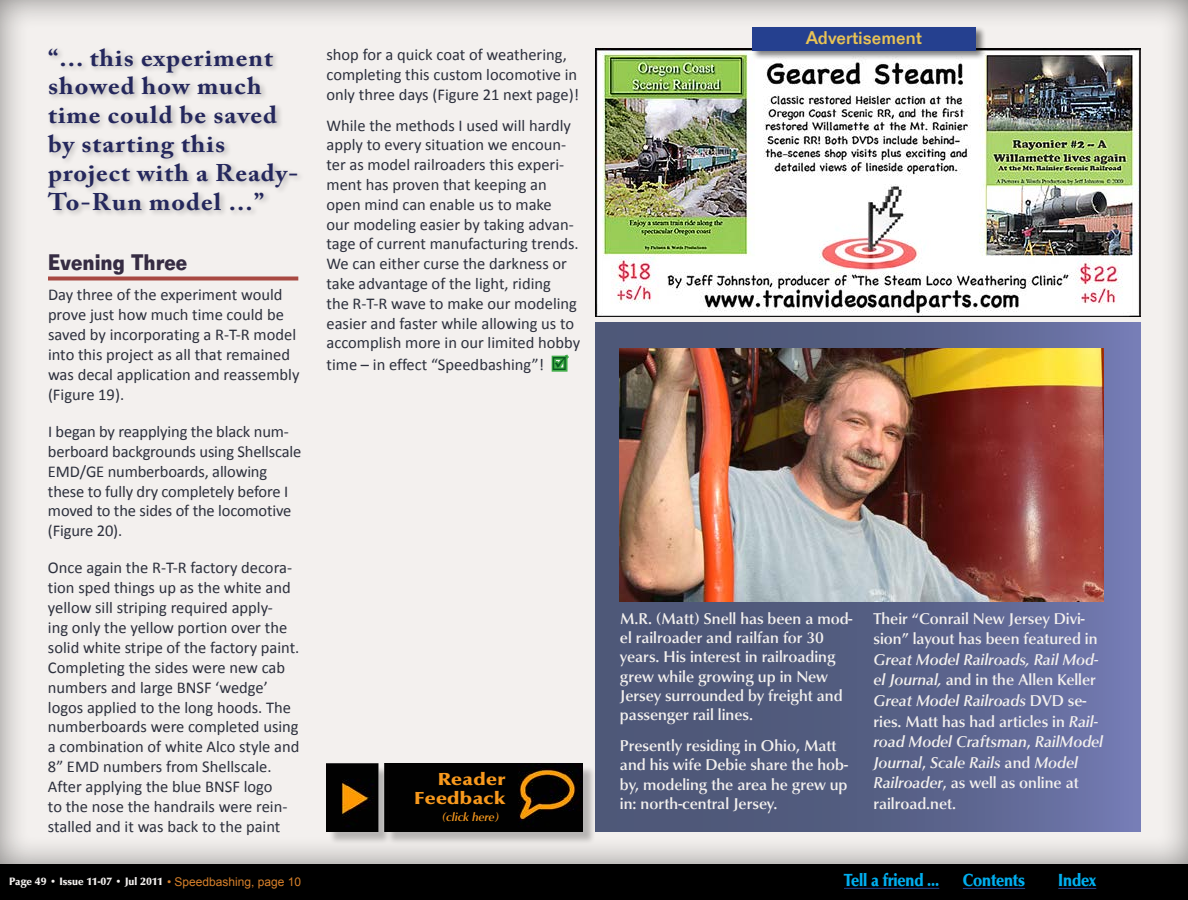
<style>
.page{position:relative;width:1188px;height:900px;background:#fff}
.page>*{position:absolute;margin:0;border:0;box-sizing:border-box;transform-origin:0 0}
.Body_text_no_dropcap{font:700 24px/28.8px "Adobe Caslon Pro";letter-spacing:.04em;color:#24275c;scale:1.08 1}
.Body_text_-_with_dro{font:700 22px "Folio LT";color:#362c43;scale:.85 1}
.t1{font:18px "URW Classico Blac";letter-spacing:-.01em;color:#00aeef;scale:.9 1}
.t2{font:18px "URW Classico T Blac";letter-spacing:.02em;color:#f8991d;scale:1.2 1}
.t3{font:500 18px "Folio";color:#e9c355}
.Body_text_-_with_dro-2{font:16.5px/19.9px "Calibri";color:#2c303d}
.t4{font:500 16px/20.6px "URW Classico";color:#f3f0ee}
.t5{font:12px "Arial";color:#d7802a}
.t6{font:italic 500 12px "URW Classico T";color:#f8991d}
.t7{font:11px "URW Classico Blac";color:#f3f0ee}
.s1{color:#07571e}
.s2{font-style:italic}
</style>
<div class="page">
<div style="left:0;top:864px;width:1188px;height:36px;background:#000"></div>
<div style="left:0;top:0;width:1188px;height:864px;background:#000;opacity:.45"></div>
<hr style="left:963px;top:888px;width:62px;height:1px;background:#25408f">
<hr style="left:1058px;top:888px;width:38px;height:1px;background:#25408f">
<hr style="left:844px;top:888px;width:95px;height:1px;background:#25408f">
<svg style="left:595px;top:322px;width:546px;height:510px;background:#5a638b"></svg>
<img style="left:619px;top:348px;width:485px;height:254px">
<div style="left:328px;top:765px;width:268px;height:80px;background:#000;opacity:.25"></div>
<img style="left:326px;top:764px;width:257px;height:68px">
<svg style="left:48px;top:277px;width:250px;height:4px"></svg>
<svg style="left:550px;top:351px;width:21px;height:23px"></svg>
<div style="left:46px;top:45px;width:260px;height:173px;background:#000;opacity:.25"></div>
<img style="left:596px;top:48px;width:544px;height:269px">
<div style="left:751px;top:25px;width:236px;height:36px;background:#000;opacity:.5"></div>
<div style="left:752px;top:27px;width:224px;height:24px;background:#25408f"></div>
<p class="Body_text_no_dropcap" style="left:48px;top:43px;width:234px">“... this experiment showed how much time could be saved by starting this project with a Ready-<br>To-Run model ...”</p>
<p class="Body_text_-_with_dro" style="left:48px;top:248px;width:165px">Evening Three</p>
<p class="Body_text_-_with_dro-2" style="left:48px;top:284px;width:253px">Day three of the experiment would prove just how much time could be saved by incorporating a R-T-R model into this project as all that remained was decal application and reassembly (Figure 19).</p>
<p class="Body_text_-_with_dro-2" style="left:48px;top:421px;width:255px">I began by reapplying the black num&shy;berboard backgrounds using Shellscale<br>EMD/GE numberboards, allowing these to fully dry completely before I moved to the sides of the locomotive (Figure 20).</p>
<p class="Body_text_-_with_dro-2" style="left:48px;top:557px;width:253px">Once again the R-T-R factory decora&shy;tion sped things up as the white and yellow sill striping required apply-<br>ing only the yellow portion over the solid white stripe of the factory paint.<br>Completing the sides were new cab numbers and large BNSF ‘wedge’ logos applied to the long hoods. The numberboards were completed using a combination of white Alco style and 8” EMD numbers from Shellscale.<br>After applying the blue BNSF logo<br>to the nose the handrails were rein&shy;stalled and it was back to the paint</p>
<p class="Body_text_-_with_dro-2" style="left:327px;top:44px;width:254px">shop for a quick coat of weathering, completing this custom locomotive in only three days (Figure 21 next page)!</p>
<p class="Body_text_-_with_dro-2" style="left:327px;top:115px;width:255px">While the methods I used will hardly apply to every situation we encoun&shy;ter as model railroaders this experi&shy;ment has proven that keeping an open mind can enable us to make<br>our modeling easier by taking advan&shy;tage of current manufacturing trends.<br>We can either curse the darkness or take advantage of the light, riding<br>the R-T-R wave to make our modeling easier and faster while allowing us to accomplish more in our limited hobby</p>
<p class="Body_text_-_with_dro-2" style="left:327px;top:354px;width:243px">time – in effect “Speedbashing”! <span class="s1">☑</span></p>
<p class="t2" style="left:438px;top:768px;width:58px">Reader</p>
<p class="t2" style="left:414px;top:787px;width:77px">Feedback</p>
<p class="t6" style="left:442px;top:810px;width:58px">(click here)</p>
<p class="t3" style="left:806px;top:27px;width:117px">Advertisement</p>
<p class="t4" style="left:620px;top:609px;width:234px;line-height:19.4px">M.R. (Matt) Snell has been a mod&shy;el railroader and railfan for 30 years. His interest in railroading grew while growing up in New<br>Jersey surrounded by freight and passenger rail lines.</p>
<p class="t4" style="left:620px;top:736px;width:229px;line-height:19.4px">Presently residing in Ohio, Matt and his wife Debie share the hob&shy;by, modeling the area he grew up in: north-central Jersey.</p>
<p class="t4" style="left:873px;top:608px;width:231px">Their “Conrail New Jersey Divi&shy;sion” layout has been featured in<br><span class="s2">Great Model Railroads, Rail Mod&shy;el Journal,</span> and in the Allen Keller<br><span class="s2">Great Model Railroads</span> DVD se&shy;ries. Matt has had articles in <span class="s2">Rail&shy;road Model Craftsman</span>, <span class="s2">RailModel<br>Journal</span>, <span class="s2">Scale Rails</span> and <span class="s2">Model<br>Railroader</span>, as well as online at railroad.net.</p>
<p class="t7" style="left:9px;top:874px;width:155px">Page 49 • Issue 11-07 • Jul 2011</p>
<p class="t1" style="left:844px;top:869px;width:107px">Tell a friend ...</p>
<p class="t1" style="left:963px;top:869px;width:71px">Contents</p>
<p class="t1" style="left:1058px;top:869px;width:44px">Index</p>
<p class="t5" style="left:167px;top:874px;width:136px">• Speedbashing, page 10</p>
</div>
